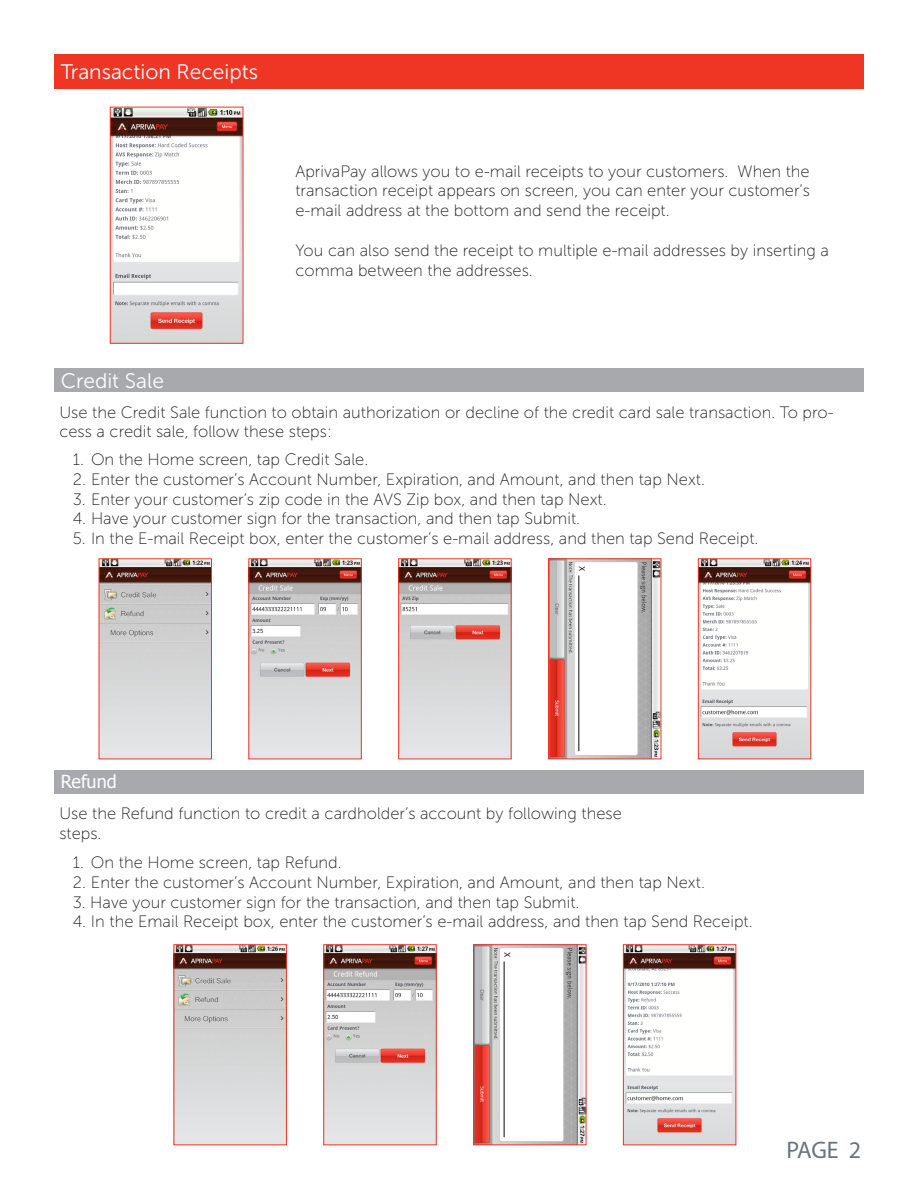
<style>
.page{position:relative;width:918px;height:1188px;background:#fff}
.page>*{position:absolute;margin:0;border:0;box-sizing:border-box;transform-origin:0 0}
.t1{font:24px "Myriad Pro";color:#6a747b}
.t2{font:21px "Museo Sans 300";color:#fdfdfd}
.t3{font:18px "Tahoma";color:#fdfdfd}
.t4{font:16.5px/19.8px "Museo Sans 100";color:#231f20}
</style>
<div class="page">
<div style="left:54px;top:54px;width:810px;height:34px;background:#ef3524"></div>
<div style="left:54px;top:368px;width:810px;height:24px;background:#a7a9ac"></div>
<div style="left:54px;top:770px;width:810px;height:23px;background:#a7a9ac"></div>
<img style="left:112px;top:109px;width:129px;height:232px">
<div style="left:110px;top:107px;width:133px;height:236px;border:1px solid #ef3524"></div>
<img style="left:101px;top:561px;width:109px;height:196px">
<div style="left:99px;top:559px;width:113px;height:200px;border:1px solid #ef3524"></div>
<img style="left:176px;top:947px;width:109px;height:196px">
<div style="left:174px;top:945px;width:113px;height:200px;border:1px solid #ef3524"></div>
<img style="left:251px;top:561px;width:109px;height:196px">
<div style="left:249px;top:559px;width:113px;height:200px;border:1px solid #ef3524"></div>
<img style="left:326px;top:947px;width:108px;height:196px">
<img style="left:400px;top:561px;width:109px;height:196px">
<div style="left:398px;top:559px;width:113px;height:200px;border:1px solid #ef3524"></div>
<img style="left:475px;top:947px;width:109px;height:196px">
<div style="left:473px;top:945px;width:113px;height:200px;border:1px solid #ef3524"></div>
<img style="left:550px;top:561px;width:109px;height:196px">
<div style="left:548px;top:559px;width:113px;height:200px;border:1px solid #ef3524"></div>
<img style="left:625px;top:947px;width:109px;height:196px">
<div style="left:623px;top:945px;width:113px;height:200px;border:1px solid #ef3524"></div>
<img style="left:700px;top:561px;width:109px;height:196px">
<div style="left:698px;top:559px;width:113px;height:200px;border:1px solid #ef3524"></div>
<p class="t2" style="left:61px;top:61px;width:199px">Transaction Receipts</p>
<p class="t4" style="left:295px;top:161px;width:516px;text-align:justify">AprivaPay allows you to e-mail receipts to your customers. When the transaction receipt appears on screen, you can enter your customer’s e-mail address at the bottom and send the receipt.</p>
<p class="t4" style="left:295px;top:240px;width:535px">You can also send the receipt to multiple e-mail addresses by inserting a comma between the addresses.</p>
<p class="t2" style="left:61px;top:369px;width:105px">Credit Sale</p>
<p class="t4" style="left:59px;top:402px;width:776px">Use the Credit Sale function to obtain authorization or decline of the credit card sale transaction. To pro&shy;cess a credit sale, follow these steps:</p>
<p class="t4" style="left:73px;top:450px;width:297px">1. On the Home screen, tap Credit Sale.</p>
<p class="t4" style="left:73px;top:470px;width:634px">2. Enter the customer’s Account Number, Expiration, and Amount, and then tap Next.</p>
<p class="t4" style="left:73px;top:489px;width:535px">3. Enter your customer’s zip code in the AVS Zip box, and then tap Next.</p>
<p class="t4" style="left:73px;top:509px;width:509px">4. Have your customer sign for the transaction, and then tap Submit.</p>
<p class="t4" style="left:73px;top:529px;width:687px">5. In the E-mail Receipt box, enter the customer’s e-mail address, and then tap Send Receipt.</p>
<p class="t3" style="left:61px;top:770px;width:57px">Refund</p>
<p class="t4" style="left:59px;top:804px;width:564px">Use the Refund function to credit a cardholder’s account by following these steps.</p>
<p class="t4" style="left:73px;top:853px;width:270px">1. On the Home screen, tap Refund.</p>
<p class="t4" style="left:73px;top:873px;width:634px">2. Enter the customer’s Account Number, Expiration, and Amount, and then tap Next.</p>
<p class="t4" style="left:73px;top:892px;width:508px">3. Have your customer sign for the transaction, and then tap Submit.</p>
<p class="t4" style="left:73px;top:912px;width:681px">4. In the Email Receipt box, enter the customer’s e-mail address, and then tap Send Receipt.</p>
<h1 class="t1" style="left:786px;top:1135px;width:76px">PAGE 2</h1>
</div>
